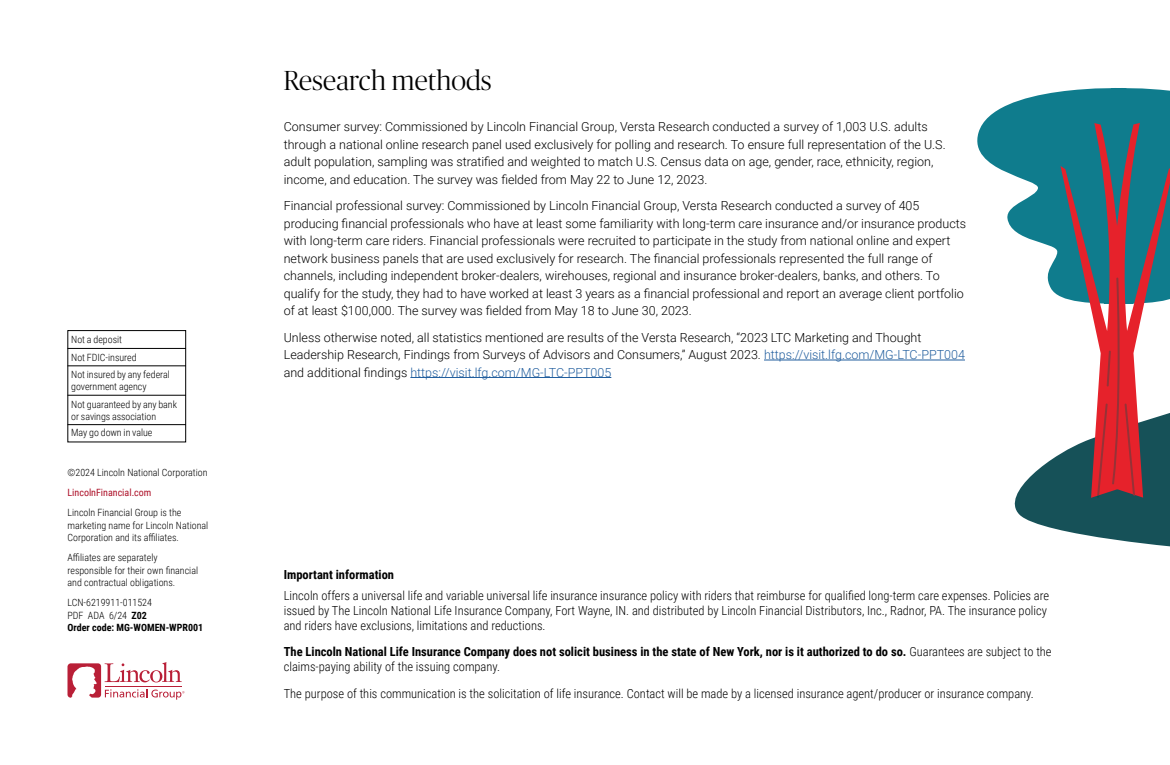
<style>
.page{position:relative;width:1170px;height:765px;background:#fff}
.page>*{position:absolute;margin:0;border:0;box-sizing:border-box;transform-origin:0 0}
.Subheader_1{font:300 27.5px "Publico Banner";letter-spacing:.01em;color:#000}
.t1{font:300 12.5px/17.5px "Roboto";color:#000}
.t2{font:300 12.5px/15px "Roboto Condensed";color:#000}
.t3{font:700 12.5px/15px "Roboto Condensed";color:#000}
.Disclosure_-_8_10_Light{font:300 10px/12.5px "Roboto Condensed";color:#000}
.Bank_Box_-_Back_Page{font:300 10px/11.9px "Roboto Condensed";letter-spacing:-.005em;color:#000}
.Disclosure_-_8_10_Light-2{font:10px "Roboto Condensed";color:#ad1129}
.s1{font-weight:700}
.s2{color:#215e9e}
.s3{font-weight:300}
</style>
<div class="page">
<hr style="left:764px;top:360px;width:201px;height:1px;background:#215e9e">
<hr style="left:410px;top:377px;width:201px;height:1px;background:#215e9e">
<svg style="left:977px;top:109px;width:22px;height:60px"></svg>
<svg style="left:999px;top:88px;width:171px;height:459px"></svg>
<div style="left:68px;top:330px;width:118px;height:112px;border:1px solid #000"></div>
<hr style="left:68px;top:424px;width:118px;height:1px;background:#000">
<hr style="left:68px;top:395px;width:118px;height:1px;background:#000">
<hr style="left:68px;top:366px;width:118px;height:1px;background:#000">
<hr style="left:68px;top:348px;width:118px;height:1px;background:#000">
<svg style="left:68px;top:662px;width:116px;height:37px"></svg>
<p class="Bank_Box_-_Back_Page" style="left:71px;top:333px;width:52px">Not a deposit</p>
<p class="Bank_Box_-_Back_Page" style="left:71px;top:351px;width:67px">Not FDIC-insured</p>
<p class="Bank_Box_-_Back_Page" style="left:71px;top:368px;width:100px">Not insured by any federal government agency</p>
<p class="Bank_Box_-_Back_Page" style="left:71px;top:398px;width:107px">Not guaranteed by any bank or savings association</p>
<p class="Bank_Box_-_Back_Page" style="left:71px;top:426px;width:83px">May go down in value</p>
<p class="Disclosure_-_8_10_Light" style="left:68px;top:466px;width:142px">©2024 Lincoln National Corporation</p>
<p class="Disclosure_-_8_10_Light-2" style="left:68px;top:486px;width:85px">LincolnFinancial.com</p>
<p class="Disclosure_-_8_10_Light" style="left:68px;top:506px;width:142px">Lincoln Financial Group is the marketing name for Lincoln National<br>Corporation and its affiliates.</p>
<p class="Disclosure_-_8_10_Light" style="left:68px;top:551px;width:132px">Affiliates are separately responsible for their own financial and contractual obligations.</p>
<p class="Disclosure_-_8_10_Light" style="left:68px;top:596px;width:137px">LCN-6219911-011524<br>PDF ADA 6/24 <span class="s1">Z02<br>Order code: MG-WOMEN-WPR001</span></p>
<h1 class="Subheader_1" style="left:284px;top:62px;width:209px">Research methods</h1>
<p class="t1" style="left:284px;top:117px;width:663px">Consumer survey: Commissioned by Lincoln Financial Group, Versta Research conducted a survey of 1,003 U.S. adults through a national online research panel used exclusively for polling and research. To ensure full representation of the U.S. adult population, sampling was stratified and weighted to match U.S. Census data on age, gender, race, ethnicity, region, income, and education. The survey was fielded from May 22 to June 12, 2023.</p>
<p class="t1" style="left:284px;top:196px;width:684px">Financial professional survey: Commissioned by Lincoln Financial Group, Versta Research conducted a survey of 405 producing financial professionals who have at least some familiarity with long-term care insurance and/or insurance products with long-term care riders. Financial professionals were recruited to participate in the study from national online and expert network business panels that are used exclusively for research. The financial professionals represented the full range of channels, including independent broker-dealers, wirehouses, regional and insurance broker-dealers, banks, and others. To qualify for the study, they had to have worked at least 3 years as a financial professional and report an average client portfolio of at least $100,000. The survey was fielded from May 18 to June 30, 2023.</p>
<p class="t1" style="left:284px;top:328px;width:683px">Unless otherwise noted, all statistics mentioned are results of the Versta Research, “2023 LTC Marketing and Thought<br>Leadership Research, Findings from Surveys of Advisors and Consumers,” August 2023. <span class="s2">https://visit.lfg.com/MG-LTC-PPT004 </span>and additional findings <span class="s2">https://visit.lfg.com/MG-LTC-PPT005</span></p>
<p class="t3" style="left:284px;top:566px;width:112px">Important information</p>
<p class="t2" style="left:284px;top:588px;width:767px">Lincoln offers a universal life and variable universal life insurance insurance policy with riders that reimburse for qualified long-term care expenses. Policies are issued by The Lincoln National Life Insurance Company, Fort Wayne, IN. and distributed by Lincoln Financial Distributors, Inc., Radnor, PA. The insurance policy and riders have exclusions, limitations and reductions.</p>
<p class="t3" style="left:284px;top:644px;width:769px">The Lincoln National Life Insurance Company does not solicit business in the state of New York, nor is it authorized to do so. <span class="s3">Guarantees are subject to the claims-paying ability of the issuing company.</span></p>
<p class="t2" style="left:284px;top:685px;width:752px">The purpose of this communication is the solicitation of life insurance. Contact will be made by a licensed insurance agent/producer or insurance company.</p>
</div>
